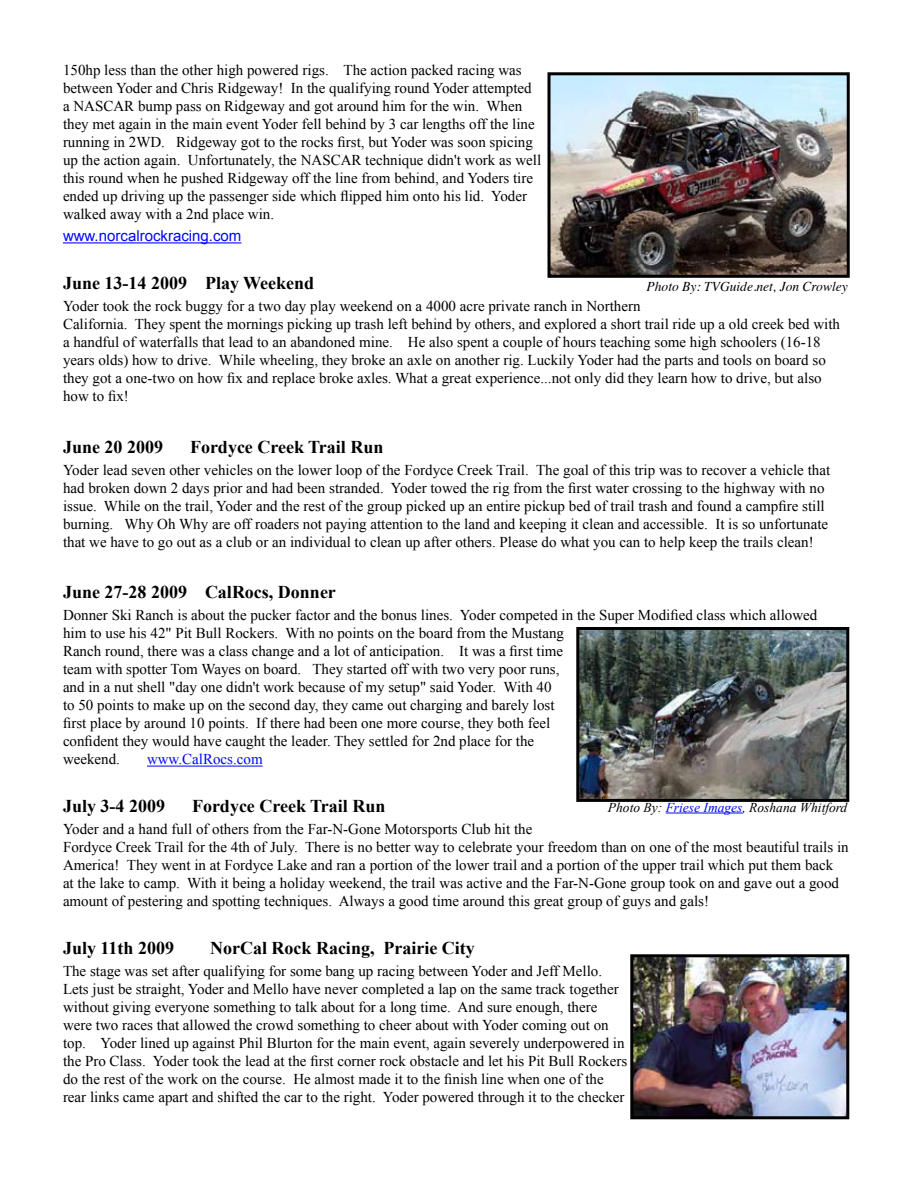
<style>
.page{position:relative;width:918px;height:1188px;background:#fff}
.page>*{position:absolute;margin:0;border:0;box-sizing:border-box;transform-origin:0 0}
.t1{font:700 18px "Times New Roman";color:#000}
.t2{font:15px/18px "Times New Roman";color:#000}
.t3{font:15px "Arial";color:#0007ff}
.t4{font:15px "Times New Roman";color:#0007ff}
.t5{font:italic 13.5px "Times New Roman";color:#000}
.t6{font:italic 13.5px "Times";color:#000}
.s1{color:#0007ff}
</style>
<div class="page">
<hr style="left:63px;top:242px;width:178px;height:1px;background:#0007ff">
<hr style="left:147px;top:766px;width:116px;height:1px;background:#0007ff">
<img style="left:552px;top:76px;width:294px;height:198px">
<div style="left:548px;top:72px;width:302px;height:206px;border:3px solid #000"></div>
<img style="left:580px;top:631px;width:265px;height:167px">
<div style="left:576px;top:627px;width:273px;height:175px;border:3px solid #000"></div>
<hr style="left:666px;top:813px;width:77px;height:1px;background:#0007ff">
<img style="left:634px;top:958px;width:211px;height:157px">
<div style="left:630px;top:954px;width:219px;height:165px;border:3px solid #000"></div>
<p class="t2" style="left:63px;top:61px;width:480px">150hp less than the other high powered rigs.    The action packed racing was between Yoder and Chris Ridgeway! In the qualifying round Yoder attempted a NASCAR bump pass on Ridgeway and got around him for the win. When they met again in the main event Yoder fell behind by 3 car lengths off the line running in 2WD. Ridgeway got to the rocks first, but Yoder was soon spicing up the action again. Unfortunately, the NASCAR technique didn't work as well this round when he pushed Ridgeway off the line from behind, and Yoders tire ended up driving up the passenger side which flipped him onto his lid. Yoder walked away with a 2nd place win.</p>
<p class="t3" style="left:63px;top:226px;width:180px">www.norcalrockracing.com</p>
<p class="t1" style="left:63px;top:271px;width:253px">June 13-14 2009 Play Weekend</p>
<p class="t2" style="left:63px;top:297px;width:779px">Yoder took the rock buggy for a two day play weekend on a 4000 acre private ranch in Northern<br>California. They spent the mornings picking up trash left behind by others, and explored a short trail ride up a old creek bed with a handful of waterfalls that lead to an abandoned mine.    He also spent a couple of hours teaching some high schoolers (16-18 years olds) how to drive. While wheeling, they broke an axle on another rig. Luckily Yoder had the parts and tools on board so they got a one-two on how fix and replace broke axles. What a great experience...not only did they learn how to drive, but also how to fix!</p>
<p class="t1" style="left:63px;top:434px;width:102px">June 20 2009</p>
<p class="t1" style="left:190px;top:434px;width:195px">Fordyce Creek Trail Run</p>
<p class="t2" style="left:63px;top:461px;width:769px">Yoder lead seven other vehicles on the lower loop of the Fordyce Creek Trail. The goal of this trip was to recover a vehicle that had broken down 2 days prior and had been stranded. Yoder towed the rig from the first water crossing to the highway with no issue. While on the trail, Yoder and the rest of the group picked up an entire pickup bed of trail trash and found a campfire still burning. Why Oh Why are off roaders not paying attention to the land and keeping it clean and accessible. It is so unfortunate that we have to go out as a club or an individual to clean up after others. Please do what you can to help keep the trails clean!</p>
<p class="t1" style="left:63px;top:580px;width:274px">June 27-28 2009 CalRocs, Donner</p>
<p class="t2" style="left:63px;top:606px;width:756px">Donner Ski Ranch is about the pucker factor and the bonus lines. Yoder competed in the Super Modified class which allowed him to use his 42" Pit Bull Rockers. With no points on the board from the Mustang<br>Ranch round, there was a class change and a lot of anticipation.    It was a first time<br>team with spotter Tom Wayes on board. They started off with two very poor runs,<br>and in a nut shell "day one didn't work because of my setup" said Yoder. With 40<br>to 50 points to make up on the second day, they came out charging and barely lost<br>first place by around 10 points. If there had been one more course, they both feel<br>confident they would have caught the leader. They settled for 2nd place for the<br>weekend.</p>
<p class="t6" style="left:647px;top:275px;width:203px">Photo By: TVGuide.net, Jon Crowley</p>
<p class="t4" style="left:147px;top:749px;width:117px">www.CalRocs.com</p>
<p class="t1" style="left:63px;top:794px;width:104px">July 3-4 2009</p>
<p class="t1" style="left:192px;top:794px;width:195px">Fordyce Creek Trail Run</p>
<p class="t2" style="left:63px;top:820px;width:787px">Yoder and a hand full of others from the Far-N-Gone Motorsports Club hit the<br>Fordyce Creek Trail for the 4th of July. There is no better way to celebrate your freedom than on one of the most beautiful trails in America! They went in at Fordyce Lake and ran a portion of the lower trail and a portion of the upper trail which put them back<br>at the lake to camp. With it being a holiday weekend, the trail was active and the Far-N-Gone group took on and gave out a good amount of pestering and spotting techniques. Always a good time around this great group of guys and gals!</p>
<p class="t1" style="left:63px;top:936px;width:113px">July 11th 2009</p>
<p class="t1" style="left:210px;top:936px;width:266px">NorCal Rock Racing, Prairie City</p>
<p class="t2" style="left:63px;top:962px;width:566px">The stage was set after qualifying for some bang up racing between Yoder and Jeff Mello.<br>Lets just be straight, Yoder and Mello have never completed a lap on the same track together without giving everyone something to talk about for a long time. And sure enough, there were two races that allowed the crowd something to cheer about with Yoder coming out on top.    Yoder lined up against Phil Blurton for the main event, again severely underpowered in the Pro Class. Yoder took the lead at the first corner rock obstacle and let his Pit Bull Rockers do the rest of the work on the course. He almost made it to the finish line when one of the rear links came apart and shifted the car to the right. Yoder powered through it to the checker</p>
<p class="t5" style="left:608px;top:798px;width:241px">Photo By: <span class="s1">Friese Images</span>, Roshana Whitford</p>
</div>
